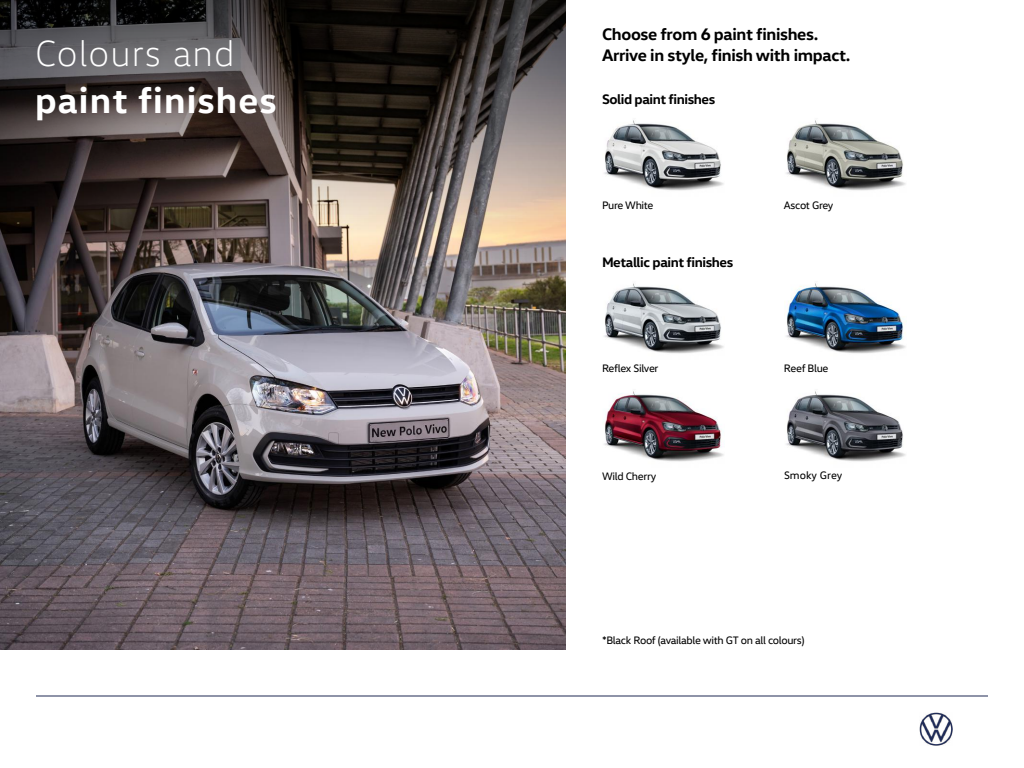
<style>
.page{position:relative;width:1024px;height:768px;background:#fff}
.page>*{position:absolute;margin:0;border:0;box-sizing:border-box;transform-origin:0 0}
.t1{font:700 37px "VW Head";letter-spacing:.03em;color:#fff}
.t2{font:300 37px "VW Head";letter-spacing:.03em;color:#fff}
.t3{font:700 17px "VW Head";letter-spacing:-.02em;color:#000}
.t4{font:700 14px "VW Head";letter-spacing:-.03em;color:#000}
.t5{font:11px "VW Head";letter-spacing:-.03em;color:#000}
.t6{font:11px "VW Head";color:#000}
</style>
<div class="page">
<hr style="left:36px;top:696px;width:952px;height:1px;background:#1f2952">
<img style="left:920px;top:713px;width:33px;height:33px">
<img style="left:604px;top:391px;width:120px;height:71px">
<img style="left:786px;top:391px;width:120px;height:71px">
<img style="left:604px;top:283px;width:120px;height:71px">
<img style="left:784px;top:283px;width:122px;height:71px">
<img style="left:604px;top:120px;width:120px;height:71px">
<img style="left:0;top:254px;width:566px;height:396px">
<svg style="left:0;top:0;width:566px;height:254px;background:#4e4541"></svg>
<img style="left:786px;top:120px;width:120px;height:71px">
<h2 class="t3" style="left:602px;top:23px;width:218px">Choose from 6 paint finishes.</h2>
<h1 class="t2" style="left:35px;top:32px;width:201px">Colours and</h1>
<h2 class="t3" style="left:602px;top:44px;width:250px">Arrive in style, finish with impact.</h2>
<h1 class="t1" style="left:35px;top:76px;width:243px">paint finishes</h1>
<p class="t4" style="left:602px;top:90px;width:115px">Solid paint finishes</p>
<p class="t5" style="left:602px;top:198px;width:53px">Pure White</p>
<p class="t5" style="left:784px;top:198px;width:51px">Ascot Grey</p>
<p class="t4" style="left:602px;top:253px;width:133px">Metallic paint finishes</p>
<p class="t5" style="left:602px;top:361px;width:58px">Reflex Silver</p>
<p class="t5" style="left:784px;top:361px;width:46px">Reef Blue</p>
<p class="t5" style="left:602px;top:469px;width:56px">Wild Cherry</p>
<p class="t6" style="left:784px;top:468px;width:60px">Smoky Grey</p>
<p class="t5" style="left:602px;top:634px;width:204px">*Black Roof (available with GT on all colours)</p>
</div>
